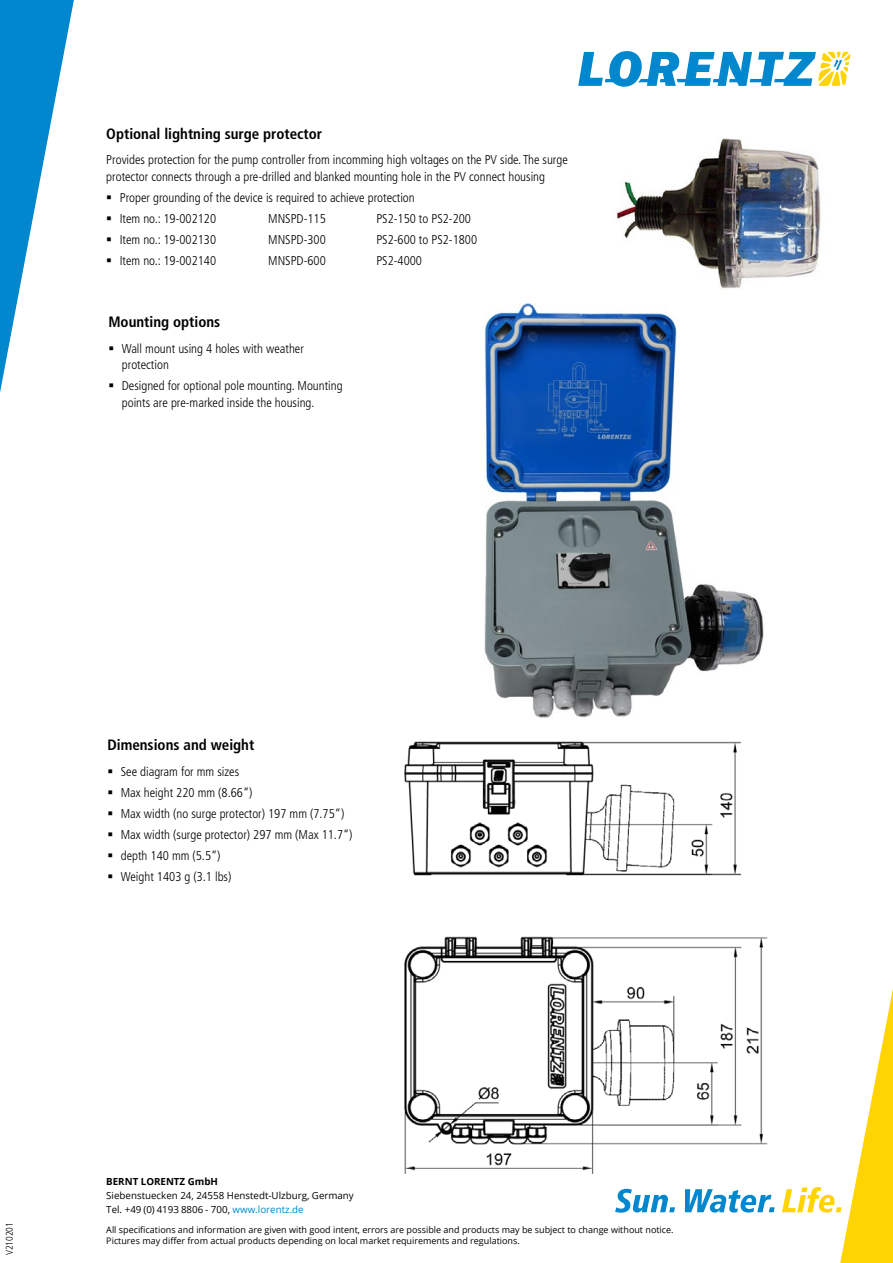
<style>
.page{position:relative;width:893px;height:1263px;background:#fff}
.page>*{position:absolute;margin:0;border:0;box-sizing:border-box;transform-origin:0 0}
.t1{font:700 condensed 15px "Frutiger LT Std";color:#000}
.t2{font:300 condensed 12.75px/21px "Frutiger LT Std";color:#000}
.t3{font:9.75px/14.2px "Open Sans";color:#000}
.t4{font:700 9.75px "Open Sans";color:#000}
.t5{font:300 condensed 9.75px "Frutiger LT Std";color:#000}
.t6{font:9px/11.2px "Open Sans";color:#000}
.s1{color:#0087cd}
</style>
<div class="page">
<svg style="left:578px;top:51px;width:272px;height:36px"></svg>
<svg style="left:0;top:0;width:74px;height:393px"></svg>
<svg style="left:615px;top:988px;width:278px;height:275px"></svg>
<img style="left:484px;top:303px;width:280px;height:415px">
<img style="left:404px;top:741px;width:373px;height:433px">
<img style="left:616px;top:138px;width:205px;height:151px">
<p class="t1" style="left:106px;top:125px;width:217px">Optional lightning surge protector</p>
<p class="t2" style="left:106px;top:152px;width:463px;line-height:16.5px">Provides protection for the pump controller from incomming high voltages on the PV side. The surge protector connects through a pre-drilled and blanked mounting hole in the PV connect housing</p>
<p class="t2" style="left:120px;top:187px;width:296px">Proper grounding of the device is required to achieve protection<br>Item no.: 19-002120</p>
<p class="t2" style="left:268px;top:208px;width:59px">MNSPD-115</p>
<p class="t2" style="left:376px;top:208px;width:96px">PS2-150 to PS2-200</p>
<p class="t2" style="left:120px;top:229px;width:98px">Item no.: 19-002130</p>
<p class="t2" style="left:268px;top:229px;width:59px">MNSPD-300</p>
<p class="t2" style="left:376px;top:229px;width:102px">PS2-600 to PS2-1800</p>
<p class="t2" style="left:120px;top:250px;width:98px">Item no.: 19-002140</p>
<p class="t2" style="left:268px;top:250px;width:59px">MNSPD-600</p>
<p class="t2" style="left:376px;top:250px;width:47px">PS2-4000</p>
<p class="t1" style="left:108px;top:313px;width:114px">Mounting options</p>
<p class="t2" style="left:122px;top:340px;width:184px;line-height:16.5px">Wall mount using 4 holes with weather protection</p>
<p class="t2" style="left:122px;top:378px;width:222px;line-height:16.5px">Designed for optional pole mounting. Mounting points are pre-marked inside the housing.</p>
<p class="t1" style="left:107px;top:736px;width:149px">Dimensions and weight</p>
<p class="t2" style="left:121px;top:761px;width:233px">See diagram for mm sizes<br>Max height 220 mm (8.66“)<br>Max width (no surge protector) 197 mm (7.75“)<br>Max width (surge protector) 297 mm (Max 11.7“) depth 140 mm (5.5“)<br>Weight 1403 g (3.1 lbs)</p>
<p class="t5" style="left:4px;top:1255px;width:35px;rotate:-90deg">V210201</p>
<p class="t4" style="left:106px;top:1174px;width:113px">BERNT LORENTZ GmbH</p>
<p class="t3" style="left:106px;top:1188px;width:249px">Siebenstuecken 24, 24558 Henstedt-Ulzburg, Germany<br>Tel. +49 (0) 4193 8806 - 700, <span class="s1">www.lorentz.de</span></p>
<p class="t6" style="left:106px;top:1224px;width:569px">All specifications and information are given with good intent, errors are possible and products may be subject to change without notice.<br>Pictures may differ from actual products depending on local market requirements and regulations.</p>
</div>
